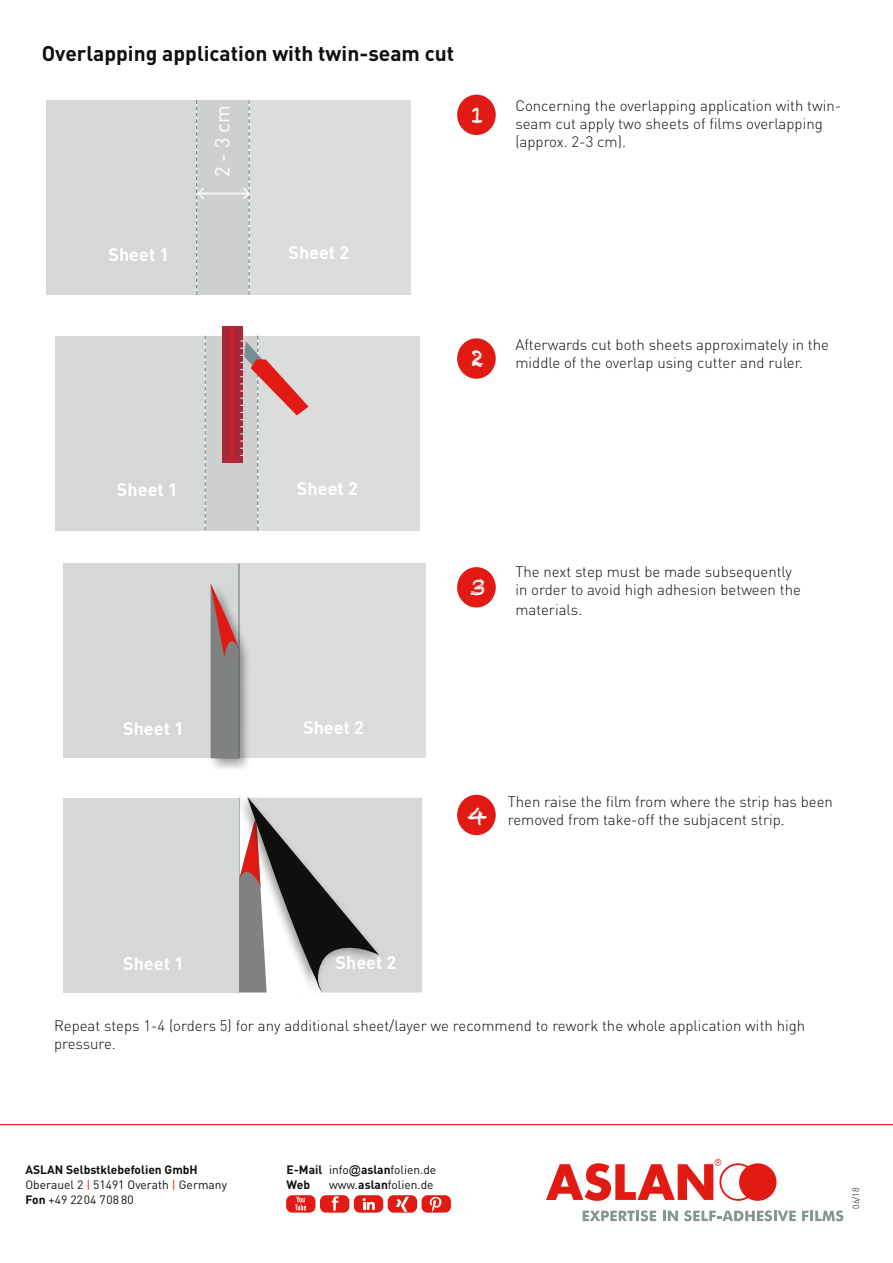
<style>
.page{position:relative;width:893px;height:1263px;background:#fff}
.page>*{position:absolute;margin:0;border:0;box-sizing:border-box;transform-origin:0 0}
.t1{font:22.5px "Chalkduster";color:#fff}
.t2{font:700 21px "DIN";color:#0f0f0d}
.t3{font:20.1px "DIN";color:#fff}
.t4{font:700 18px "DIN";color:#fff}
.t5{font:300 15px/18px "DIN";color:#0f0f0d}
.t6{font:12px/15px "DIN";color:#0f0f0d}
.t7{font:700 12px/15px "DIN";color:#0f0f0d}
.t8{font:300 9px "DIN";color:#0f0f0d}
.s1{font-family:"Times New Roman";font-weight:400}
.s2{font-weight:700}
.s3{color:#e11b14}
.s4{font-weight:400}
.s5{font-family:"Arial";font-weight:400}
</style>
<div class="page">
<div style="left:457px;top:567px;width:39px;height:40px;background:#e11b14;border-radius:50%"></div>
<div style="left:63px;top:564px;width:175px;height:194px;background:#d6d7d7"></div>
<div style="left:238px;top:564px;width:188px;height:194px;background:#dbdcdc"></div>
<hr style="left:238px;top:564px;width:2px;height:194px;background:#7a8c93">
<div style="left:208px;top:582px;width:44px;height:189px;background:#0f0f0d;opacity:.38"></div>
<svg style="left:210px;top:583px;width:28px;height:176px;background:#988483"></svg>
<div style="left:457px;top:338px;width:39px;height:41px;background:#e11b14;border-radius:50%"></div>
<div style="left:55px;top:336px;width:202px;height:194px;background:#d6d7d7"></div>
<div style="left:206px;top:336px;width:214px;height:194px;background:linear-gradient(to bottom,#d9d7d8,#d8d9d9)"></div>
<svg style="left:205px;top:336px;width:1px;height:194px"></svg>
<div style="left:223px;top:326px;width:20px;height:136px;background:#a9273c"></div>
<hr style="left:232px;top:326px;width:1px;height:136px;background:#e11b14">
<svg style="left:240px;top:336px;width:69px;height:194px"></svg>
<div style="left:457px;top:95px;width:39px;height:40px;background:#e11b14;border-radius:50%"></div>
<div style="left:47px;top:100px;width:202px;height:195px;background:#d6d7d7"></div>
<div style="left:198px;top:100px;width:213px;height:195px;background:linear-gradient(to right,#d2d4d4,#dfdfdf)"></div>
<hr style="left:198px;top:193px;width:51px;height:1px;background:#fff">
<hr style="left:198px;top:194px;width:51px;height:1px;background:#fff">
<svg style="left:196px;top:100px;width:10px;height:195px"></svg>
<svg style="left:241px;top:100px;width:10px;height:195px"></svg>
<div style="left:457px;top:795px;width:39px;height:40px;background:#e11b14;border-radius:50%"></div>
<div style="left:235px;top:791px;width:147px;height:210px;background:#0f0f0d;opacity:.44"></div>
<svg style="left:239px;top:797px;width:183px;height:195px;background:#b1aeae"></svg>
<hr style="left:0;top:1124px;width:893px;height:1px;background:#e11b14">
<div style="left:63px;top:798px;width:175px;height:194px;background:#d6d7d7"></div>
<svg style="left:546px;top:1159px;width:230px;height:42px"></svg>
<svg style="left:583px;top:1210px;width:73px;height:11px"></svg>
<svg style="left:663px;top:1211px;width:15px;height:10px"></svg>
<svg style="left:684px;top:1210px;width:112px;height:11px"></svg>
<svg style="left:802px;top:1210px;width:41px;height:11px"></svg>
<div style="left:286px;top:1195px;width:29px;height:17px;background:#e11b14;border-radius:6px"></div>
<svg style="left:295px;top:1196px;width:11px;height:14px"></svg>
<div style="left:320px;top:1195px;width:29px;height:17px;background:#e11b14;border-radius:6px"></div>
<svg style="left:332px;top:1196px;width:7px;height:14px"></svg>
<div style="left:388px;top:1195px;width:29px;height:17px;background:#e11b14;border-radius:6px"></div>
<svg style="left:396px;top:1196px;width:13px;height:16px"></svg>
<div style="left:354px;top:1195px;width:29px;height:17px;background:#e11b14;border-radius:6px"></div>
<svg style="left:363px;top:1198px;width:12px;height:12px"></svg>
<div style="left:422px;top:1195px;width:29px;height:17px;background:#e11b14;border-radius:6px"></div>
<svg style="left:430px;top:1196px;width:12px;height:16px"></svg>
<h2 class="t2" style="left:42px;top:39px;width:414px">Overlapping application with twin-seam cut</h2>
<h3 class="t3" style="left:210px;top:177px;width:74px;rotate:-90deg">2 - 3 cm</h3>
<p class="t5" style="left:515px;top:96px;width:327px">Concerning the overlapping application with twin&shy;seam cut apply two sheets of films overlapping (approx. 2-3 cm).</p>
<h1 class="t1" style="left:471px;top:102px;width:15px">1</h1>
<p class="t4" style="left:108px;top:243px;width:62px">Sheet 1</p>
<p class="t4" style="left:288px;top:241px;width:62px">Sheet 2</p>
<p class="t4" style="left:117px;top:478px;width:62px">Sheet 1</p>
<p class="t4" style="left:297px;top:477px;width:62px">Sheet 2</p>
<p class="t4" style="left:123px;top:717px;width:62px">Sheet 1</p>
<p class="t4" style="left:303px;top:715px;width:62px">Sheet 2</p>
<h1 class="t1" style="left:471px;top:345px;width:14px">2</h1>
<p class="t5" style="left:515px;top:336px;width:315px">Afterwards cut both sheets approximately in the middle of the overlap using cutter and ruler.</p>
<h1 class="t1" style="left:470px;top:574px;width:17px">3</h1>
<p class="t5" style="left:515px;top:562px;width:287px">The next step must be made subsequently in order to avoid high adhesion between the</p>
<p class="t5" style="left:515px;top:600px;width:68px">materials.</p>
<h1 class="t1" style="left:467px;top:802px;width:22px">4</h1>
<p class="t5" style="left:508px;top:792px;width:327px">Then raise the film from where the strip has been removed from take-off the subjacent strip<span class="s1">.</span></p>
<p class="t4" style="left:123px;top:952px;width:62px">Sheet 1</p>
<p class="t4" style="left:335px;top:950px;width:62px">Sheet 2</p>
<p class="t5" style="left:54px;top:1016px;width:753px">Repeat steps 1-4 (orders 5) for any additional sheet/layer we recommend to rework the whole application with high pressure.</p>
<p class="t6" style="left:26px;top:1162px;width:203px"><span class="s2">ASLAN Selbstklebefolien GmbH<br></span>Oberauel 2 <span class="s3">|</span> 51491 Overath <span class="s3">|</span> Germany<br><span class="s2">Fon</span> +49 2204 708 80</p>
<p class="t7" style="left:287px;top:1161px;width:151px">E-Mail <span class="s4">info</span><span class="s5">@</span>aslan<span class="s4">folien.de<br></span>Web</p>
<p class="t6" style="left:329px;top:1177px;width:106px">www.<span class="s2">aslan</span>folien.de</p>
<p class="t8" style="left:850px;top:1209px;width:23px;rotate:-90deg">06/18</p>
</div>
